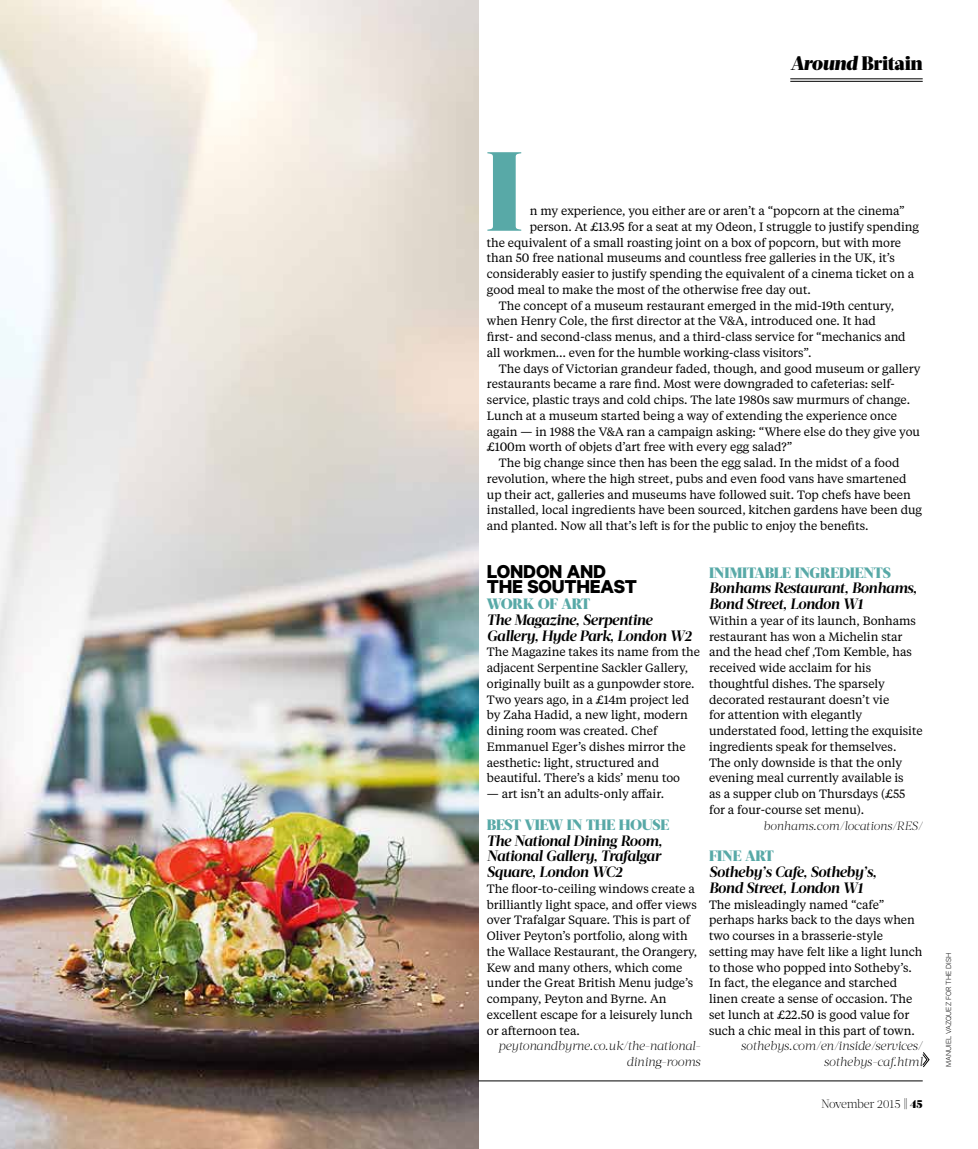
<style>
.page{position:relative;width:978px;height:1149px;background:#fff}
.page>*{position:absolute;margin:0;border:0;box-sizing:border-box;transform-origin:0 0}
.t1{font:900 112.2px "Acta Display";color:#58a9a7}
.t2{font:700 21px/15.8px "Calibre";letter-spacing:-.01em;color:#000}
.t3{font:900 19.5px "Acta Headline";letter-spacing:-.02em;color:#000}
.t4{font:italic 700 15px/15.8px "Acta Headline";letter-spacing:-.03em;color:#000}
.t5{font:900 15px "Acta Headline";letter-spacing:-.02em;color:#58a9a7}
.t6{font:italic 300 12.45px/15.8px "Acta Headline";letter-spacing:-.02em;color:#000;text-align:right}
.t7{font:12px/15.8px "Tiempos Text";letter-spacing:-.005em;color:#000}
.t8{font:italic 300 12px "Acta Headline";letter-spacing:-.015em;color:#000}
.t9{font:300 12px "Acta Headline";letter-spacing:-.03em;color:#000}
.t10{font:300 8.25px "Calibre";color:#000}
.s1{font-style:italic}
.s2{font-weight:900}
</style>
<div class="page">
<img style="left:0;top:0;width:478px;height:1148px">
<hr style="left:790px;top:79px;width:133px;height:1px;background:#000">
<hr style="left:790px;top:81px;width:133px;height:1px;background:#000">
<hr style="left:478px;top:1080px;width:445px;height:1px;background:#000">
<svg style="left:922px;top:1052px;width:7px;height:15px"></svg>
<h3 class="t3" style="left:790px;top:51px;width:134px"><span class="s1">Around</span> Britain</h3>
<h1 class="t1" style="left:485px;top:124px;width:40px">I</h1>
<p class="t7" style="left:530px;top:202px;width:376px">n my experience, you either are or aren’t a “popcorn at the cinema”</p>
<p class="t7" style="left:530px;top:218px;width:391px">person. At £13.95 for a seat at my Odeon, I struggle to justify spending</p>
<p class="t7" style="left:487px;top:234px;width:416px">the equivalent of a small roasting joint on a box of popcorn, but with more</p>
<p class="t7" style="left:487px;top:249px;width:410px">than 50 free national museums and countless free galleries in the UK, it’s</p>
<p class="t7" style="left:487px;top:265px;width:429px">considerably easier to justify spending the equivalent of a cinema ticket on a</p>
<p class="t7" style="left:487px;top:281px;width:325px">good meal to make the most of the otherwise free day out.</p>
<p class="t7" style="left:499px;top:297px;width:397px">The concept of a museum restaurant emerged in the mid-19th century,</p>
<p class="t7" style="left:487px;top:312px;width:390px">when Henry Cole, the first director at the V&amp;A, introduced one. It had</p>
<p class="t7" style="left:487px;top:328px;width:420px">first- and second-class menus, and a third-class service for “mechanics and</p>
<p class="t7" style="left:487px;top:344px;width:326px">all workmen… even for the humble working-class visitors”.</p>
<p class="t7" style="left:499px;top:360px;width:423px">The days of Victorian grandeur faded, though, and good museum or gallery</p>
<p class="t7" style="left:487px;top:375px;width:409px">restaurants became a rare find. Most were downgraded to cafeterias: self-</p>
<p class="t7" style="left:487px;top:391px;width:425px">service, plastic trays and cold chips. The late 1980s saw murmurs of change.</p>
<p class="t7" style="left:487px;top:407px;width:412px">Lunch at a museum started being a way of extending the experience once</p>
<p class="t7" style="left:487px;top:423px;width:435px">again — in 1988 the V&amp;A ran a campaign asking: “Where else do they give you</p>
<p class="t7" style="left:487px;top:438px;width:307px">£100m worth of objets d’art free with every egg salad?”</p>
<p class="t7" style="left:499px;top:454px;width:402px">The big change since then has been the egg salad. In the midst of a food</p>
<p class="t7" style="left:487px;top:470px;width:421px">revolution, where the high street, pubs and even food vans have smartened</p>
<p class="t7" style="left:487px;top:486px;width:425px">up their act, galleries and museums have followed suit. Top chefs have been</p>
<p class="t7" style="left:487px;top:501px;width:437px">installed, local ingredients have been sourced, kitchen gardens have been dug</p>
<p class="t7" style="left:487px;top:517px;width:383px">and planted. Now all that’s left is for the public to enjoy the benefits.</p>
<h2 class="t2" style="left:487px;top:562px;width:152px">LONDON AND<br>THE SOUTHEAST</h2>
<p class="t5" style="left:487px;top:594px;width:105px">WORK OF ART</p>
<p class="t4" style="left:487px;top:611px;width:206px">The Magazine, Serpentine<br>Gallery, Hyde Park, London W2</p>
<p class="t7" style="left:487px;top:643px;width:215px">The Magazine takes its name from the adjacent Serpentine Sackler Gallery, originally built as a gunpowder store.<br>Two years ago, in a £14m project led by Zaha Hadid, a new light, modern dining room was created. Chef Emmanuel Eger’s dishes mirror the aesthetic: light, structured and beautiful. There’s a kids’ menu too</p>
<p class="t7" style="left:487px;top:785px;width:179px">— art isn’t an adults-only affair.</p>
<p class="t5" style="left:487px;top:815px;width:184px">BEST VIEW IN THE HOUSE</p>
<p class="t4" style="left:487px;top:832px;width:177px;text-align:justify">The National Dining Room, National Gallery, Trafalgar Square, London WC2</p>
<p class="t7" style="left:487px;top:879px;width:212px">The floor-to-ceiling windows create a brilliantly light space, and offer views over Trafalgar Square. This is part of Oliver Peyton’s portfolio, along with the Wallace Restaurant, the Orangery, Kew and many others, which come under the Great British Menu judge’s company, Peyton and Byrne. An excellent escape for a leisurely lunch or afternoon tea.</p>
<p class="t6" style="left:498px;top:1037px;width:204px">peytonandbyrne.co.uk/the-national&shy;dining-rooms</p>
<p class="t5" style="left:709px;top:563px;width:183px">INIMITABLE INGREDIENTS</p>
<p class="t4" style="left:709px;top:580px;width:209px">Bonhams Restaurant, Bonhams,<br>Bond Street, London W1</p>
<p class="t7" style="left:709px;top:612px;width:215px">Within a year of its launch, Bonhams restaurant has won a Michelin star and the head chef ,Tom Kemble, has received wide acclaim for his thoughtful dishes. The sparsely decorated restaurant doesn’t vie<br>for attention with elegantly understated food, letting the exquisite ingredients speak for themselves.<br>The only downside is that the only evening meal currently available is<br>as a supper club on Thursdays (£55 for a four-course set menu).</p>
<p class="t8" style="left:763px;top:818px;width:161px">bonhams.com/locations/RES/</p>
<p class="t5" style="left:709px;top:846px;width:66px">FINE ART</p>
<p class="t4" style="left:709px;top:863px;width:169px">Sotheby’s Cafe, Sotheby’s,<br>Bond Street, London W1</p>
<p class="t7" style="left:709px;top:895px;width:215px">The misleadingly named “cafe” perhaps harks back to the days when two courses in a brasserie-style setting may have felt like a light lunch to those who popped into Sotheby’s.<br>In fact, the elegance and starched linen create a sense of occasion. The set lunch at £22.50 is good value for such a chic meal in this part of town.</p>
<p class="t6" style="left:741px;top:1037px;width:183px">sothebys.com/en/inside/services/ sothebys-caf.html</p>
<p class="t9" style="left:821px;top:1096px;width:103px">November 2015 <span class="s2">|| 45</span></p>
<p class="t10" style="left:944px;top:1066px;width:116px;rotate:-90deg">MANUIEL VAZQUEZ FOR THE DISH</p>
</div>
